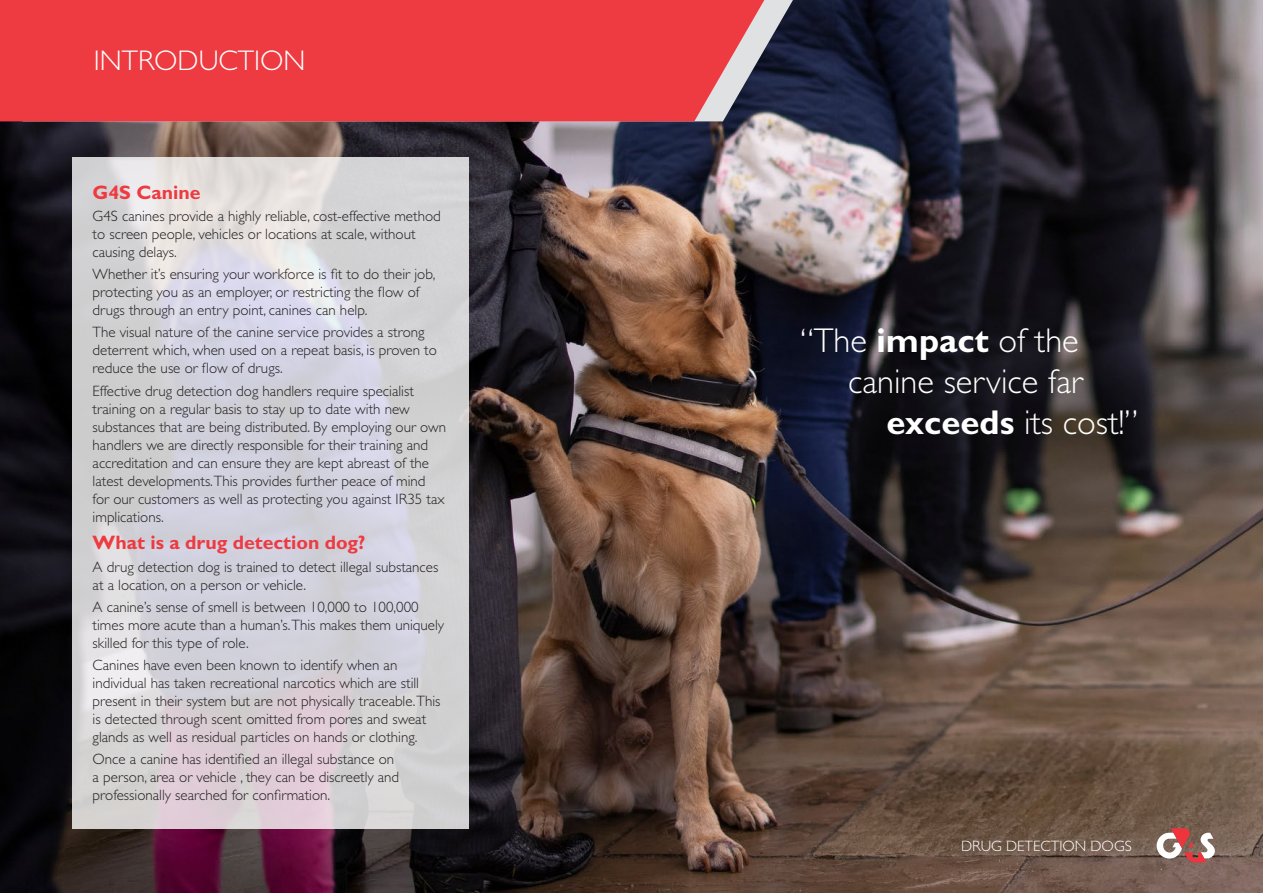
<style>
.page{position:relative;width:1263px;height:893px;background:#fff}
.page>*{position:absolute;margin:0;border:0;box-sizing:border-box;transform-origin:0 0}
.t1{font:300 34.5px "Gill Sans Std";color:#fff}
.t2{font:300 28.5px "Gill Sans Std";color:#fff}
.t3{font:700 19.5px "Gill Sans Std";color:#ee3a41}
.t4{font:300 15px/18px "Gill Sans Std";color:#231f20}
.t5{font:300 15px "Gill Sans Std";color:#fff}
.s1{font-weight:700}
</style>
<div class="page">
<img style="left:0;top:0;width:1263px;height:893px">
<svg style="left:764px;top:0;width:29px;height:121px;background:#4b4f63"></svg>
<div style="left:0;top:0;width:764px;height:121px;background:#ee3a41"></div>
<svg style="left:1157px;top:828px;width:58px;height:34px"></svg>
<svg style="left:72px;top:157px;width:397px;height:672px;background:#d5d3d9"></svg>
<p class="t2" style="left:94px;top:44px;width:213px">INTRODUCTION</p>
<p class="t3" style="left:93px;top:180px;width:109px">G4S Canine</p>
<p class="t4" style="left:93px;top:207px;width:350px">G4S canines provide a highly reliable, cost-effective method to screen people, vehicles or locations at scale, without causing delays.</p>
<p class="t4" style="left:93px;top:265px;width:344px">Whether it’s ensuring your workforce is fit to do their job, protecting you as an employer, or restricting the flow of drugs through an entry point, canines can help.</p>
<p class="t4" style="left:93px;top:323px;width:346px">The visual nature of the canine service provides a strong deterrent which, when used on a repeat basis, is proven to reduce the use or flow of drugs.</p>
<p class="t4" style="left:93px;top:382px;width:355px">Effective drug detection dog handlers require specialist training on a regular basis to stay up to date with new substances that are being distributed. By employing our own handlers we are directly responsible for their training and accreditation and can ensure they are kept abreast of the latest developments.This provides further peace of mind<br>for our customers as well as protecting you against IR35 tax implications.</p>
<p class="t3" style="left:93px;top:531px;width:274px">What is a drug detection dog?</p>
<p class="t4" style="left:93px;top:558px;width:347px">A drug detection dog is trained to detect illegal substances at a location, on a person or vehicle.</p>
<p class="t4" style="left:93px;top:598px;width:353px">A canine’s sense of smell is between 10,000 to 100,000 times more acute than a human’s.This makes them uniquely skilled for this type of role.</p>
<p class="t4" style="left:93px;top:656px;width:349px">Canines have even been known to identify when an individual has taken recreational narcotics which are still present in their system but are not physically traceable.This is detected through scent omitted from pores and sweat glands as well as residual particles on hands or clothing.</p>
<p class="t4" style="left:93px;top:750px;width:308px">Once a canine has identified an illegal substance on a person, area or vehicle , they can be discreetly and professionally searched for confirmation.</p>
<p class="t1" style="left:800px;top:321px;width:280px">“The <span class="s1">impact</span> of the</p>
<p class="t1" style="left:848px;top:362px;width:236px">canine service far</p>
<p class="t1" style="left:886px;top:403px;width:253px"><span class="s1">exceeds</span> its cost!”</p>
<p class="t5" style="left:961px;top:837px;width:172px">DRUG DETECTION DOGS</p>
</div>
